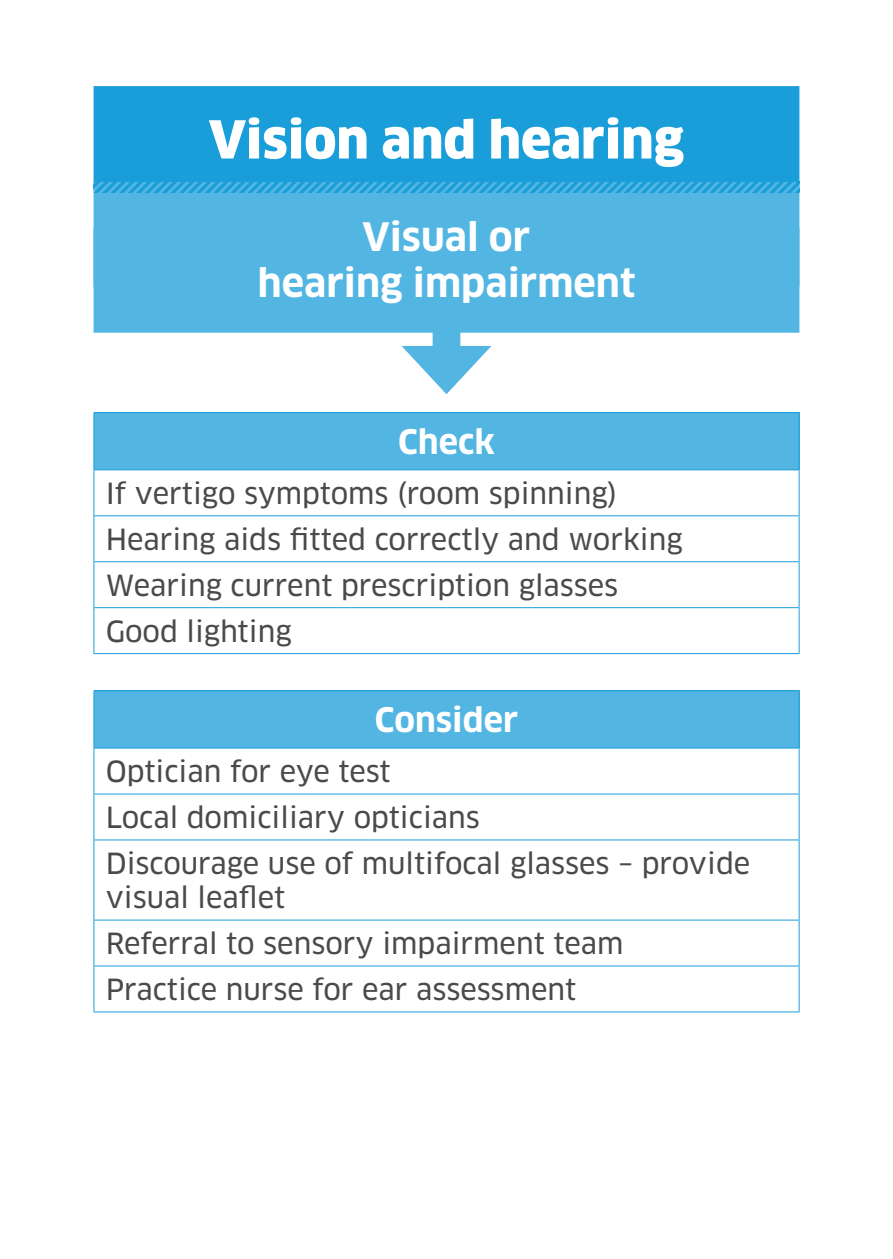
<style>
.page{position:relative;width:893px;height:1259px;background:#fff}
.page>*{position:absolute;margin:0;border:0;box-sizing:border-box;transform-origin:0 0}
.t1{font:900 51px "Clan Pro";color:#fff}
.t2{font:700 38.4px/45.9px "Clan Pro";color:#fff;text-align:center}
.t3{font:700 33px "Clan Pro";color:#fff}
.t4{font:28.5px/45.9px "Clan Pro News";color:#4a4a49}
</style>
<div class="page">
<div style="left:94px;top:86px;width:705px;height:105px;background:#1a9ed9"></div>
<div style="left:94px;top:182px;width:705px;height:105px;background:#53b6e2"></div>
<div style="left:94px;top:228px;width:705px;height:105px;background:#53b6e2"></div>
<svg style="left:94px;top:182px;width:705px;height:11px"></svg>
<div style="left:94px;top:412px;width:705px;height:58px;background:#53b6e2"></div>
<svg style="left:94px;top:470px;width:705px;height:183px"></svg>
<hr style="left:94px;top:412px;width:705px;height:1px;background:#1a9ed9">
<hr style="left:93px;top:413px;width:1px;height:56px;background:#1a9ed9">
<hr style="left:799px;top:413px;width:1px;height:56px;background:#1a9ed9">
<hr style="left:94px;top:469px;width:705px;height:1px;background:#1a9ed9">
<hr style="left:93px;top:470px;width:1px;height:45px;background:#1a9ed9">
<hr style="left:799px;top:470px;width:1px;height:45px;background:#1a9ed9">
<hr style="left:94px;top:515px;width:705px;height:1px;background:#1a9ed9">
<hr style="left:93px;top:516px;width:1px;height:45px;background:#1a9ed9">
<hr style="left:799px;top:516px;width:1px;height:45px;background:#1a9ed9">
<hr style="left:94px;top:561px;width:705px;height:1px;background:#1a9ed9">
<hr style="left:93px;top:562px;width:1px;height:45px;background:#1a9ed9">
<hr style="left:799px;top:562px;width:1px;height:45px;background:#1a9ed9">
<hr style="left:94px;top:607px;width:705px;height:1px;background:#1a9ed9">
<hr style="left:93px;top:608px;width:1px;height:45px;background:#1a9ed9">
<hr style="left:799px;top:608px;width:1px;height:45px;background:#1a9ed9">
<hr style="left:94px;top:653px;width:705px;height:1px;background:#1a9ed9">
<div style="left:94px;top:691px;width:705px;height:57px;background:#53b6e2"></div>
<svg style="left:94px;top:748px;width:705px;height:263px"></svg>
<hr style="left:94px;top:690px;width:705px;height:1px;background:#1a9ed9">
<hr style="left:93px;top:691px;width:1px;height:56px;background:#1a9ed9">
<hr style="left:799px;top:691px;width:1px;height:56px;background:#1a9ed9">
<hr style="left:94px;top:747px;width:705px;height:1px;background:#1a9ed9">
<hr style="left:93px;top:748px;width:1px;height:45px;background:#1a9ed9">
<hr style="left:799px;top:748px;width:1px;height:45px;background:#1a9ed9">
<hr style="left:94px;top:793px;width:705px;height:1px;background:#1a9ed9">
<hr style="left:93px;top:794px;width:1px;height:45px;background:#1a9ed9">
<hr style="left:799px;top:794px;width:1px;height:45px;background:#1a9ed9">
<hr style="left:94px;top:839px;width:705px;height:1px;background:#1a9ed9">
<hr style="left:93px;top:840px;width:1px;height:79px;background:#1a9ed9">
<hr style="left:799px;top:840px;width:1px;height:79px;background:#1a9ed9">
<hr style="left:94px;top:919px;width:705px;height:1px;background:#1a9ed9">
<hr style="left:93px;top:920px;width:1px;height:45px;background:#1a9ed9">
<hr style="left:799px;top:920px;width:1px;height:45px;background:#1a9ed9">
<hr style="left:94px;top:965px;width:705px;height:1px;background:#1a9ed9">
<hr style="left:93px;top:966px;width:1px;height:45px;background:#1a9ed9">
<hr style="left:799px;top:966px;width:1px;height:45px;background:#1a9ed9">
<hr style="left:94px;top:1011px;width:705px;height:1px;background:#1a9ed9">
<div style="left:433px;top:315px;width:27px;height:50px;background:#53b6e2"></div>
<svg style="left:402px;top:346px;width:89px;height:48px"></svg>
<h1 class="t1" style="left:209px;top:109px;width:476px">Vision and hearing</h1>
<h2 class="t2" style="left:257px;top:214px;width:379px">Visual or<br>hearing impairment</h2>
<p class="t3" style="left:398px;top:423px;width:98px">Check</p>
<p class="t4" style="left:106px;top:471px;width:579px">If vertigo symptoms (room spinning)<br>Hearing aids fitted correctly and working Wearing current prescription glasses Good lighting</p>
<p class="t3" style="left:375px;top:701px;width:145px">Consider</p>
<p class="t4" style="left:106px;top:749px;width:646px">Optician for eye test<br>Local domiciliary opticians<br>Discourage use of multifocal glasses – provide</p>
<p class="t4" style="left:106px;top:875px;width:519px">visual leaflet<br>Referral to sensory impairment team<br>Practice nurse for ear assessment</p>
</div>
